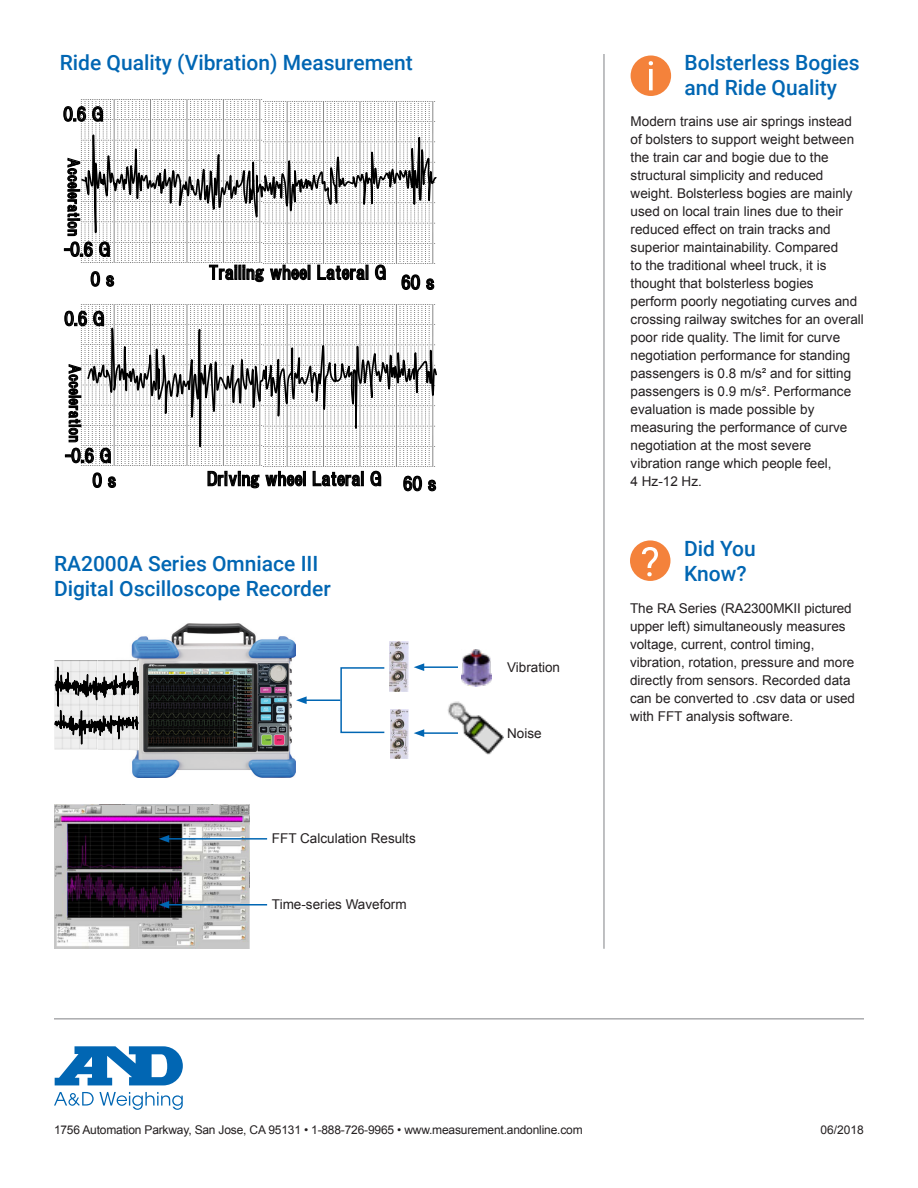
<style>
.page{position:relative;width:918px;height:1188px;background:#fff}
.page>*{position:absolute;margin:0;border:0;box-sizing:border-box;transform-origin:0 0}
.t1{font:500 21px/25.2px "Roboto";color:#0166b3}
.t2{font:17.85px "HGP Gothic E";letter-spacing:-.02em;color:#000}
.t3{font:14.55px "HGP Gothic E";letter-spacing:.005em;color:#000}
.t4{font:13.5px/18px "Arial";color:#231f20}
.t5{font:12px "Arial";letter-spacing:-.015em;color:#231f20}
</style>
<div class="page">
<hr style="left:54px;top:1018px;width:810px;height:1px;background:#808285">
<svg style="left:55px;top:1046px;width:128px;height:39px"></svg>
<svg style="left:54px;top:1092px;width:129px;height:18px"></svg>
<img style="left:55px;top:804px;width:194px;height:145px">
<hr style="left:167px;top:838px;width:100px;height:2px;background:#0166b3">
<svg style="left:159px;top:835px;width:10px;height:8px"></svg>
<hr style="left:167px;top:904px;width:100px;height:2px;background:#0166b3">
<svg style="left:159px;top:901px;width:10px;height:8px"></svg>
<div style="left:630px;top:540px;width:40px;height:41px;background:#f4823b;border-radius:50%"></div>
<svg style="left:642px;top:547px;width:16px;height:29px"></svg>
<img style="left:262px;top:102px;width:173px;height:163px">
<img style="left:81px;top:100px;width:181px;height:163px">
<img style="left:262px;top:304px;width:173px;height:163px">
<img style="left:81px;top:304px;width:181px;height:162px">
<svg style="left:86px;top:321px;width:351px;height:135px"></svg>
<svg style="left:63px;top:105px;width:374px;height:153px"></svg>
<svg style="left:64px;top:310px;width:41px;height:17px"></svg>
<svg style="left:65px;top:363px;width:47px;height:101px"></svg>
<svg style="left:208px;top:264px;width:100px;height:19px"></svg>
<svg style="left:317px;top:264px;width:49px;height:17px"></svg>
<svg style="left:374px;top:264px;width:13px;height:17px"></svg>
<svg style="left:207px;top:470px;width:96px;height:19px"></svg>
<div style="left:303px;top:471px;width:3px;height:15px;border:1px solid #000"></div>
<svg style="left:312px;top:470px;width:49px;height:17px"></svg>
<div style="left:361px;top:471px;width:3px;height:15px;border:1px solid #000"></div>
<svg style="left:370px;top:470px;width:12px;height:17px"></svg>
<svg style="left:90px;top:271px;width:25px;height:16px"></svg>
<svg style="left:401px;top:274px;width:34px;height:16px"></svg>
<svg style="left:92px;top:472px;width:25px;height:16px"></svg>
<svg style="left:403px;top:475px;width:34px;height:17px"></svg>
<div style="left:631px;top:56px;width:40px;height:40px;background:#f4823b;border-radius:50%"></div>
<svg style="left:649px;top:61px;width:4px;height:29px"></svg>
<hr style="left:604px;top:54px;width:1px;height:895px;background:#808285">
<img style="left:391px;top:709px;width:18px;height:50px">
<img style="left:389px;top:642px;width:20px;height:49px">
<img style="left:461px;top:649px;width:30px;height:38px">
<img style="left:447px;top:701px;width:56px;height:53px">
<hr style="left:422px;top:666px;width:36px;height:2px;background:#0166b3">
<svg style="left:414px;top:663px;width:10px;height:8px"></svg>
<hr style="left:422px;top:732px;width:36px;height:2px;background:#0166b3">
<svg style="left:414px;top:729px;width:10px;height:8px"></svg>
<hr style="left:304px;top:700px;width:36px;height:1px;background:#0166b3">
<svg style="left:296px;top:696px;width:11px;height:8px"></svg>
<div style="left:340px;top:667px;width:45px;height:66px;border:2px solid #0166b3"></div>
<img style="left:131px;top:623px;width:165px;height:154px">
<img style="left:98px;top:660px;width:41px;height:4px">
<img style="left:54px;top:660px;width:44px;height:4px">
<svg style="left:54px;top:664px;width:85px;height:86px"></svg>
<p class="t1" style="left:60px;top:49px;width:355px">Ride Quality (Vibration) Measurement</p>
<p class="t1" style="left:685px;top:49px;width:177px">Bolsterless Bogies and Ride Quality</p>
<p class="t4" style="left:631px;top:113px;width:235px">Modern trains use air springs instead of bolsters to support weight between the train car and bogie due to the structural simplicity and reduced weight. Bolsterless bogies are mainly used on local train lines due to their reduced effect on train tracks and superior maintainability. Compared<br>to the traditional wheel truck, it is thought that bolsterless bogies<br>perform poorly negotiating curves and crossing railway switches for an overall poor ride quality. The limit for curve negotiation performance for standing passengers is 0.8 m/s² and for sitting passengers is 0.9 m/s². Performance evaluation is made possible by measuring the performance of curve negotiation at the most severe vibration range which people feel,<br>4 Hz-12 Hz.</p>
<p class="t2" style="left:63px;top:105px;width:42px">0.6 G</p>
<p class="t3" style="left:81px;top:158px;width:80px;rotate:90deg">Acceleration</p>
<p class="t2" style="left:64px;top:241px;width:48px">-0.6 G</p>
<p class="t2" style="left:208px;top:264px;width:179px">Trailing wheel Lateral G</p>
<p class="t2" style="left:90px;top:270px;width:25px">0 s</p>
<p class="t2" style="left:401px;top:274px;width:35px">60 s</p>
<p class="t2" style="left:64px;top:310px;width:42px">0.6 G</p>
<p class="t3" style="left:82px;top:364px;width:80px;rotate:90deg">Acceleration</p>
<p class="t2" style="left:65px;top:447px;width:48px">-0.6 G</p>
<p class="t2" style="left:207px;top:470px;width:176px">Driving wheel Lateral G</p>
<p class="t2" style="left:92px;top:472px;width:25px">0 s</p>
<p class="t2" style="left:403px;top:475px;width:35px">60 s</p>
<p class="t1" style="left:54px;top:550px;width:266px">RA2000A Series Omniace III</p>
<p class="t1" style="left:54px;top:575px;width:278px">Digital Oscilloscope Recorder</p>
<p class="t4" style="left:272px;top:829px;width:145px">FFT Calculation Results</p>
<p class="t4" style="left:272px;top:895px;width:136px">Time-series Waveform</p>
<p class="t4" style="left:507px;top:659px;width:55px">Vibration</p>
<p class="t4" style="left:507px;top:724px;width:36px">Noise</p>
<p class="t1" style="left:684px;top:535px;width:73px">Did You<br>Know?</p>
<p class="t4" style="left:630px;top:599px;width:227px">The RA Series (RA2300MKII pictured upper left) simultaneously measures voltage, current, control timing, vibration, rotation, pressure and more directly from sensors. Recorded data can be converted to .csv data or used with FFT analysis software.</p>
<p class="t5" style="left:54px;top:1122px;width:530px">1756 Automation Parkway, San Jose, CA 95131 • 1-888-726-9965 • www.measurement.andonline.com</p>
<p class="t5" style="left:821px;top:1122px;width:45px">06/2018</p>
</div>
